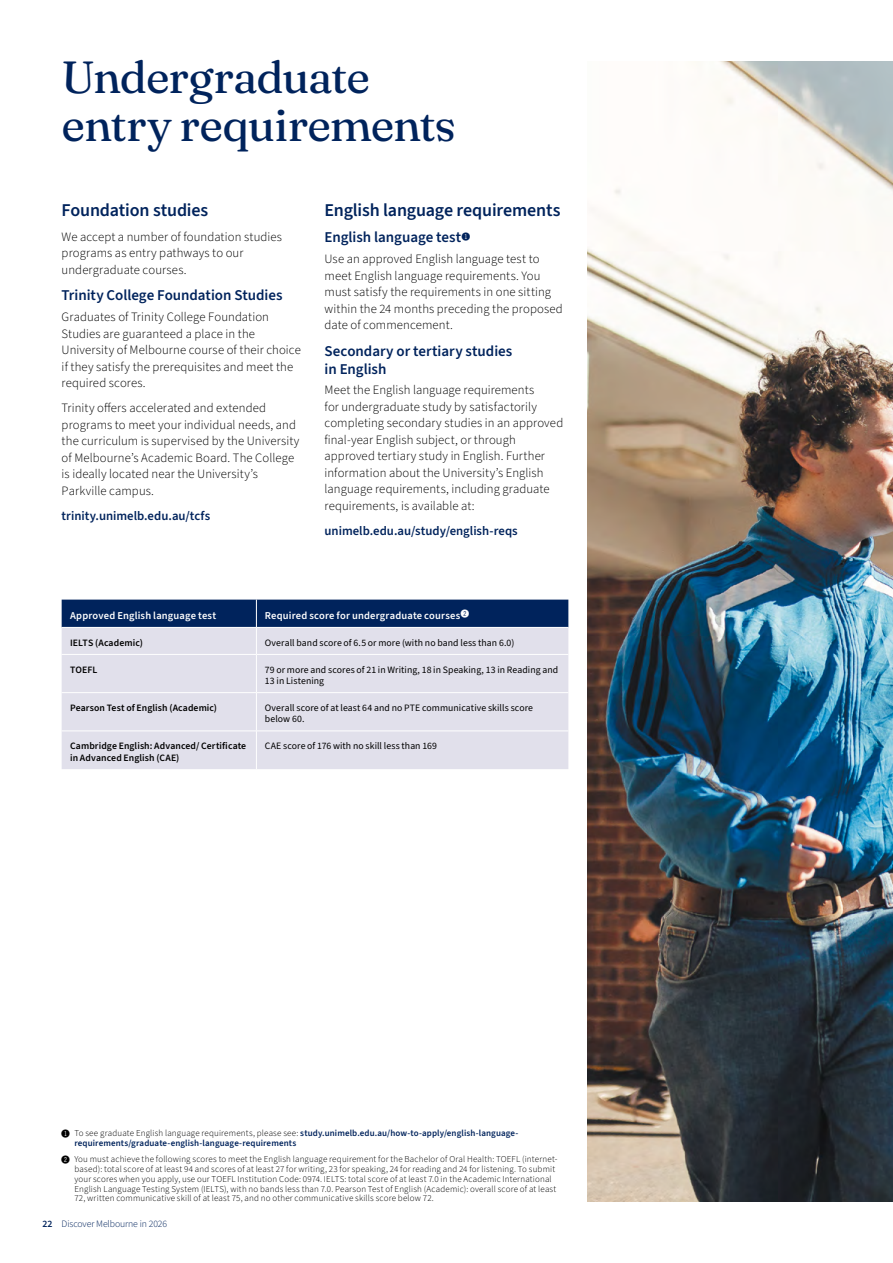
<style>
.page{position:relative;width:893px;height:1263px;background:#fff}
.page>*{position:absolute;margin:0;border:0;box-sizing:border-box;transform-origin:0 0}
.UoM_2026_-_Heading_1_Blue{font:45px/48px "Fraunces 9 pt";letter-spacing:-.025em;color:#00235c}
.UoM_2026_-_Heading_2_Blue{font:600 18px "Source Sans 3";letter-spacing:-.01em;color:#00235c}
.UoM_2026_-_Heading_3_Blue{font:600 15px/18px "Source Sans 3";letter-spacing:-.005em;color:#00235c}
.UOM_2026_-_Body_Text_8_5_11{font:300 12.75px/16.5px "Source Sans 3";letter-spacing:.005em;color:#000}
.UoM_2026_-_Hyperlink_Blue{font:600 12.75px "Source Sans 3";color:#00235c}
.UoM_2026_-_Table_Heading_1_White{font:600 10.5px "Source Sans 3";letter-spacing:.015em;color:#fff}
.UoM_2026_-_Table_Body_Text_6_5_7_5{font:9.75px/11.2px "Source Sans 3";letter-spacing:.01em;color:#000}
.UoM_2026_-_Table_Heading_2_Black_6_5_7_5{font:600 9.75px/11.2px "Source Sans 3";letter-spacing:.01em;color:#000}
.t1{font:300 9.75px "Source Sans 3";letter-spacing:-.01em;color:#00235c}
.UoM_2026_-_Footnotes_Black{font:300 9px/9.8px "Source Sans 3";letter-spacing:.02em;color:#000}
.UoM_2026_-_Footnotes_Black-2{font:600 9px/9.8px "Source Sans 3";letter-spacing:.01em;color:#00235c}
.s1{font-family:"Double Digits Round";font-weight:400;font-size:13.5px;color:#000}
.s2{font-weight:300;color:#000}
.s3{font-family:"Double Digits Round";font-weight:400;font-size:13.5px}
.s4{font-weight:600}
</style>
<div class="page">
<img style="left:588px;top:62px;width:305px;height:1139px">
<div style="left:62px;top:655px;width:506px;height:114px;background:#e1e0eb"></div>
<svg style="left:62px;top:600px;width:506px;height:54px;background:#7182a4"></svg>
<hr style="left:256px;top:655px;width:1px;height:37px;background:#fff">
<hr style="left:62px;top:692px;width:194px;height:1px;background:#fff">
<hr style="left:256px;top:692px;width:312px;height:1px;background:#fff">
<hr style="left:256px;top:693px;width:1px;height:37px;background:#fff">
<hr style="left:62px;top:730px;width:194px;height:1px;background:#fff">
<hr style="left:256px;top:730px;width:312px;height:1px;background:#fff">
<hr style="left:256px;top:731px;width:1px;height:38px;background:#fff">
<h1 class="UoM_2026_-_Heading_1_Blue" style="left:62px;top:51px;width:396px">Undergraduate entry requirements</h1>
<h2 class="UoM_2026_-_Heading_2_Blue" style="left:62px;top:198px;width:148px">Foundation studies</h2>
<p class="UOM_2026_-_Body_Text_8_5_11" style="left:62px;top:229px;width:222px">We accept a number of foundation studies programs as entry pathways to our undergraduate courses.</p>
<h3 class="UoM_2026_-_Heading_3_Blue" style="left:62px;top:287px;width:222px">Trinity College Foundation Studies</h3>
<p class="UOM_2026_-_Body_Text_8_5_11" style="left:62px;top:309px;width:241px">Graduates of Trinity College Foundation Studies are guaranteed a place in the University of Melbourne course of their choice if they satisfy the prerequisites and meet the required scores.</p>
<p class="UOM_2026_-_Body_Text_8_5_11" style="left:62px;top:400px;width:239px">Trinity offers accelerated and extended programs to meet your individual needs, and the curriculum is supervised by the University of Melbourne’s Academic Board. The College is ideally located near the University’s Parkville campus.</p>
<p class="UoM_2026_-_Hyperlink_Blue" style="left:62px;top:507px;width:150px">trinity.unimelb.edu.au/tcfs</p>
<h2 class="UoM_2026_-_Heading_2_Blue" style="left:325px;top:198px;width:237px">English language requirements</h2>
<h3 class="UoM_2026_-_Heading_3_Blue" style="left:325px;top:229px;width:149px">English language test<sup>!</sup></h3>
<p class="UOM_2026_-_Body_Text_8_5_11" style="left:325px;top:251px;width:240px">Use an approved English language test to meet English language requirements. You must satisfy the requirements in one sitting within the 24 months preceding the proposed date of commencement.</p>
<h3 class="UoM_2026_-_Heading_3_Blue" style="left:325px;top:342px;width:189px">Secondary or tertiary studies in English</h3>
<p class="UOM_2026_-_Body_Text_8_5_11" style="left:325px;top:382px;width:240px">Meet the English language requirements<br>for undergraduate study by satisfactorily completing secondary studies in an approved final-year English subject, or through approved tertiary study in English. Further information about the University’s English language requirements, including graduate requirements, is available at:</p>
<p class="UoM_2026_-_Hyperlink_Blue" style="left:325px;top:522px;width:195px">unimelb.edu.au/study/english-reqs</p>
<p class="UoM_2026_-_Table_Heading_1_White" style="left:70px;top:608px;width:148px">Approved English language test</p>
<p class="UoM_2026_-_Table_Heading_1_White" style="left:265px;top:608px;width:208px">Required score for undergraduate courses<sup>@</sup></p>
<p class="UoM_2026_-_Table_Heading_2_Black_6_5_7_5" style="left:70px;top:637px;width:74px">IELTS (Academic)</p>
<p class="UoM_2026_-_Table_Body_Text_6_5_7_5" style="left:265px;top:637px;width:251px">Overall band score of 6.5 or more (with no band less than 6.0)</p>
<p class="UoM_2026_-_Table_Heading_2_Black_6_5_7_5" style="left:70px;top:664px;width:29px">TOEFL</p>
<p class="UoM_2026_-_Table_Body_Text_6_5_7_5" style="left:265px;top:664px;width:295px">79 or more and scores of 21 in Writing, 18 in Speaking, 13 in Reading and<br>13 in Listening</p>
<p class="UoM_2026_-_Table_Heading_2_Black_6_5_7_5" style="left:70px;top:703px;width:148px">Pearson Test of English (Academic)</p>
<p class="UoM_2026_-_Table_Body_Text_6_5_7_5" style="left:265px;top:703px;width:270px">Overall score of at least 64 and no PTE communicative skills score below 60.</p>
<p class="UoM_2026_-_Table_Heading_2_Black_6_5_7_5" style="left:70px;top:741px;width:178px">Cambridge English: Advanced/ Certificate in Advanced English (CAE)</p>
<p class="UoM_2026_-_Table_Body_Text_6_5_7_5" style="left:265px;top:741px;width:174px">CAE score of 176 with no skill less than 169</p>
<p class="UoM_2026_-_Footnotes_Black-2" style="left:74px;top:1129px;width:445px;text-indent:-13px"><span class="s1">!</span> <span class="s2">To see graduate English language requirements, please see:</span> study.unimelb.edu.au/how-to-apply/english-language&shy;requirements/graduate-english-language-requirements</p>
<p class="UoM_2026_-_Footnotes_Black" style="left:74px;top:1155px;width:485px;text-indent:-13px"><span class="s3">@</span> You must achieve the following scores to meet the English language requirement for the Bachelor of Oral Health: TOEFL (internet&shy;based): total score of at least 94 and scores of at least 27 for writing, 23 for speaking, 24 for reading and 24 for listening. To submit your scores when you apply, use our TOEFL Institution Code: 0974. IELTS: total score of at least 7.0 in the Academic International English Language Testing System (IELTS), with no bands less than 7.0. Pearson Test of English (Academic): overall score of at least 72, written communicative skill of at least 75, and no other communicative skills score below 72.</p>
<p class="t1" style="left:43px;top:1217px;width:126px"><span class="s4">22</span> Discover Melbourne in 2026</p>
</div>
